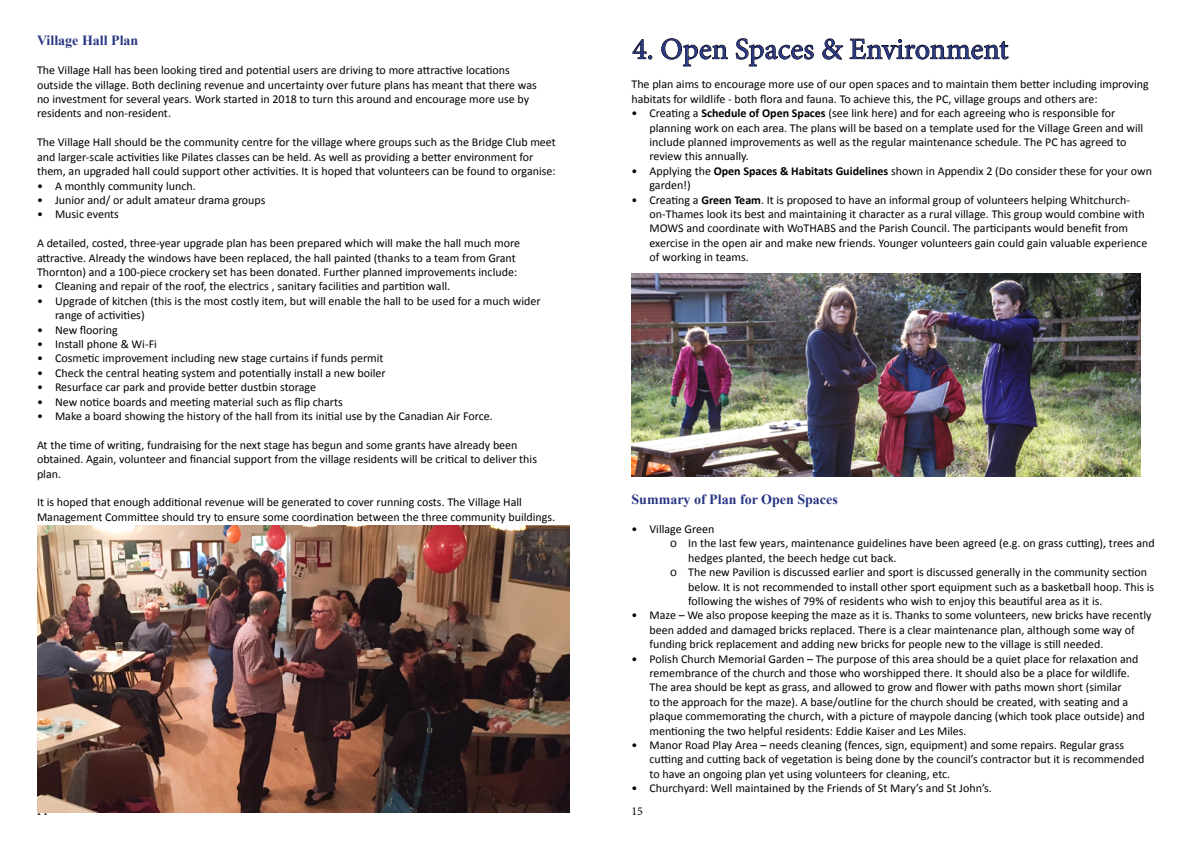
<style>
.page{position:relative;width:1191px;height:842px;background:#fff}
.page>*{position:absolute;margin:0;border:0;box-sizing:border-box;transform-origin:0 0}
.t1{font:30px "Minion Pro";color:#283583}
.t2{font:700 14px "Times New Roman";color:#283583}
.t3{font:12px/14.4px "Calibri";color:#000}
.t4{font:12px "Minion Pro";color:#000}
.s1{font-weight:700}
</style>
<div class="page">
<img style="left:37px;top:526px;width:533px;height:286px">
<svg style="left:632px;top:39px;width:20px;height:20px"></svg>
<svg style="left:661px;top:38px;width:67px;height:28px"></svg>
<svg style="left:735px;top:38px;width:79px;height:28px"></svg>
<svg style="left:822px;top:38px;width:21px;height:22px"></svg>
<svg style="left:849px;top:39px;width:159px;height:21px"></svg>
<img style="left:631px;top:274px;width:509px;height:202px">
<p class="t2" style="left:37px;top:31px;width:103px">Village Hall Plan</p>
<p class="t3" style="left:37px;top:63px;width:501px">The Village Hall has been looking tired and potential users are driving to more attractive locations outside the village. Both declining revenue and uncertainty over future plans has meant that there was no investment for several years. Work started in 2018 to turn this around and encourage more use by residents and non-resident.</p>
<p class="t3" style="left:37px;top:135px;width:520px">The Village Hall should be the community centre for the village where groups such as the Bridge Club meet and larger-scale activities like Pilates classes can be held. As well as providing a better environment for them, an upgraded hall could support other activities. It is hoped that volunteers can be found to organise:</p>
<p class="t3" style="left:37px;top:178px;width:160px">• A monthly community lunch.</p>
<p class="t3" style="left:37px;top:193px;width:230px">• Junior and/ or adult amateur drama groups</p>
<p class="t3" style="left:37px;top:207px;width:83px">• Music events</p>
<p class="t3" style="left:37px;top:236px;width:484px">A detailed, costed, three-year upgrade plan has been prepared which will make the hall much more attractive. Already the windows have been replaced, the hall painted (thanks to a team from Grant<br>Thornton) and a 100-piece crockery set has been donated. Further planned improvements include:</p>
<p class="t3" style="left:37px;top:279px;width:415px">• Cleaning and repair of the roof, the electrics , sanitary facilities and partition wall.</p>
<p class="t3" style="left:55px;top:294px;width:487px;text-indent:-18px">• Upgrade of kitchen (this is the most costly item, but will enable the hall to be used for a much wider range of activities)</p>
<p class="t3" style="left:37px;top:322px;width:82px">• New flooring</p>
<p class="t3" style="left:37px;top:337px;width:121px">• Install phone &amp; Wi-Fi</p>
<p class="t3" style="left:37px;top:351px;width:348px">• Cosmetic improvement including new stage curtains if funds permit</p>
<p class="t3" style="left:37px;top:366px;width:350px">• Check the central heating system and potentially install a new boiler</p>
<p class="t3" style="left:37px;top:380px;width:281px">• Resurface car park and provide better dustbin storage</p>
<p class="t3" style="left:37px;top:394px;width:307px">• New notice boards and meeting material such as flip charts</p>
<p class="t3" style="left:37px;top:409px;width:457px">• Make a board showing the history of the hall from its initial use by the Canadian Air Force.</p>
<p class="t3" style="left:37px;top:438px;width:501px">At the time of writing, fundraising for the next stage has begun and some grants have already been obtained. Again, volunteer and financial support from the village residents will be critical to deliver this plan.</p>
<p class="t3" style="left:37px;top:495px;width:520px">It is hoped that enough additional revenue will be generated to cover running costs. The Village Hall<br>Management Committee should try to ensure some coordination between the three community buildings.</p>
<h1 class="t1" style="left:632px;top:29px;width:377px">4. Open Spaces &amp; Environment</h1>
<p class="t3" style="left:631px;top:77px;width:519px">The plan aims to encourage more use of our open spaces and to maintain them better including improving habitats for wildlife - both flora and fauna. To achieve this, the PC, village groups and others are:</p>
<p class="t3" style="left:649px;top:106px;width:495px;text-indent:-18px">• Creating a <span class="s1">Schedule of Open Spaces</span> (see link here) and for each agreeing who is responsible for planning work on each area. The plans will be based on a template used for the Village Green and will include planned improvements as well as the regular maintenance schedule. The PC has agreed to review this annually.</p>
<p class="t3" style="left:649px;top:164px;width:504px;text-indent:-18px">• Applying the <span class="s1">Open Spaces &amp; Habitats Guidelines</span> shown in Appendix 2 (Do consider these for your own garden!)</p>
<p class="t3" style="left:649px;top:192px;width:499px;text-indent:-18px">• Creating a <span class="s1">Green Team</span>. It is proposed to have an informal group of volunteers helping Whitchurch&shy;on-Thames look its best and maintaining it character as a rural village. This group would combine with MOWS and coordinate with WoTHABS and the Parish Council. The participants would benefit from exercise in the open air and make new friends. Younger volunteers gain could gain valuable experience of working in teams.</p>
<p class="t2" style="left:631px;top:490px;width:208px">Summary of Plan for Open Spaces</p>
<p class="t3" style="left:631px;top:522px;width:84px">• Village Green</p>
<p class="t3" style="left:670px;top:536px;width:486px">κ In the last few years, maintenance guidelines have been agreed (e.g. on grass cutting), trees and</p>
<p class="t3" style="left:688px;top:551px;width:210px">hedges planted, the beech hedge cut back.</p>
<p class="t3" style="left:670px;top:565px;width:478px">κ The new Pavilion is discussed earlier and sport is discussed generally in the community section</p>
<p class="t3" style="left:688px;top:579px;width:467px">below. It is not recommended to install other sport equipment such as a basketball hoop. This is</p>
<p class="t3" style="left:688px;top:594px;width:416px">following the wishes of 79% of residents who wish to enjoy this beautiful area as it is.</p>
<p class="t3" style="left:649px;top:608px;width:503px;text-indent:-18px">• Maze – We also propose keeping the maze as it is. Thanks to some volunteers, new bricks have recently been added and damaged bricks replaced. There is a clear maintenance plan, although some way of funding brick replacement and adding new bricks for people new to the village is still needed.</p>
<p class="t3" style="left:649px;top:651px;width:497px;text-indent:-18px">• Polish Church Memorial Garden – The purpose of this area should be a quiet place for relaxation and remembrance of the church and those who worshipped there. It should also be a place for wildlife.<br>The area should be kept as grass, and allowed to grow and flower with paths mown short (similar<br>to the approach for the maze). A base/outline for the church should be created, with seating and a plaque commemorating the church, with a picture of maypole dancing (which took place outside) and mentioning the two helpful residents: Eddie Kaiser and Les Miles.</p>
<p class="t3" style="left:649px;top:738px;width:496px;text-indent:-18px">• Manor Road Play Area – needs cleaning (fences, sign, equipment) and some repairs. Regular grass cutting and cutting back of vegetation is being done by the council’s contractor but it is recommended to have an ongoing plan yet using volunteers for cleaning, etc.</p>
<p class="t3" style="left:631px;top:781px;width:362px">• Churchyard: Well maintained by the Friends of St Mary’s and St John’s.</p>
<p class="t4" style="left:36px;top:803px;width:13px">14</p>
<p class="t4" style="left:631px;top:803px;width:13px">15</p>
</div>
